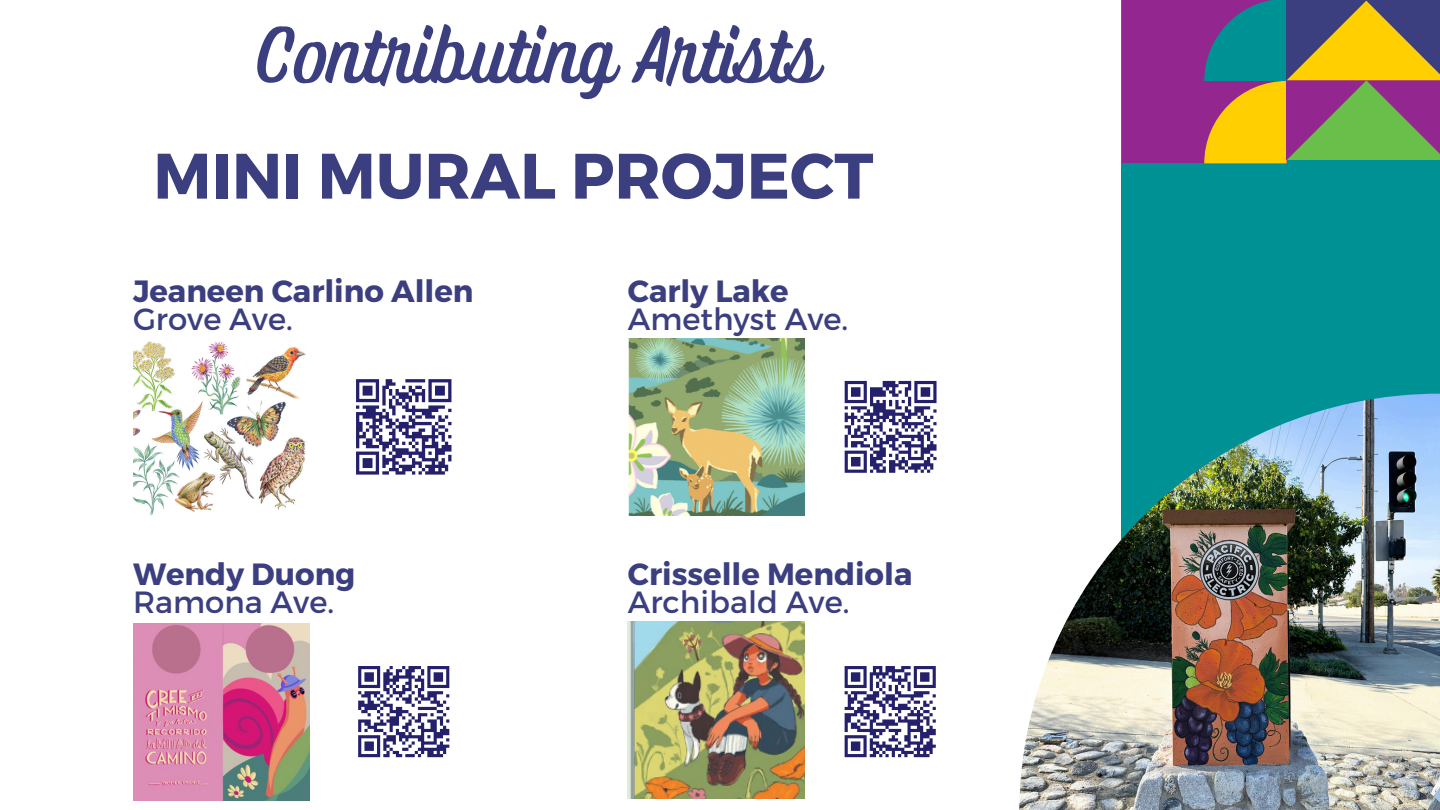
<style>
.page{position:relative;width:1440px;height:810px;background:#fff}
.page>*{position:absolute;margin:0;border:0;box-sizing:border-box;transform-origin:0 0}
.t1{font:77.6px "Ayr Tropika Island Script Casual";color:#3b3f80}
.t2{font:700 64.1px "Montserrat";color:#3b3f80}
.t3{font:700 30.7px "Montserrat";color:#3b3f80}
.t4{font:30.7px "Montserrat";color:#3b3f80}
</style>
<div class="page">
<div style="left:1122px;top:0;width:318px;height:810px;background:#009194"></div>
<img style="left:133px;top:341px;width:173px;height:174px">
<img style="left:628px;top:338px;width:177px;height:177px">
<img style="left:628px;top:621px;width:177px;height:177px">
<img style="left:133px;top:623px;width:177px;height:177px">
<svg style="left:358px;top:666px;width:92px;height:92px"></svg>
<svg style="left:844px;top:380px;width:93px;height:93px"></svg>
<svg style="left:844px;top:666px;width:92px;height:92px"></svg>
<svg style="left:356px;top:379px;width:96px;height:96px"></svg>
<img style="left:1019px;top:394px;width:421px;height:416px">
<div style="left:1122px;top:0;width:165px;height:163px;background:#93268f"></div>
<svg style="left:1204px;top:0;width:236px;height:163px;background:#888557"></svg>
<h1 class="t1" style="left:255px;top:4px;width:566px">Contributing Artists</h1>
<h2 class="t2" style="left:153px;top:134px;width:722px">MINI MURAL PROJECT</h2>
<p class="t3" style="left:133px;top:271px;width:342px">Jeaneen Carlino Allen</p>
<p class="t4" style="left:133px;top:299px;width:161px">Grove Ave.</p>
<p class="t3" style="left:133px;top:554px;width:224px">Wendy Duong</p>
<p class="t4" style="left:133px;top:582px;width:203px">Ramona Ave.</p>
<p class="t3" style="left:628px;top:271px;width:162px">Carly Lake</p>
<p class="t4" style="left:628px;top:299px;width:222px">Amethyst Ave.</p>
<p class="t3" style="left:628px;top:554px;width:286px">Crisselle Mendiola</p>
<p class="t4" style="left:628px;top:582px;width:223px">Archibald Ave.</p>
</div>
